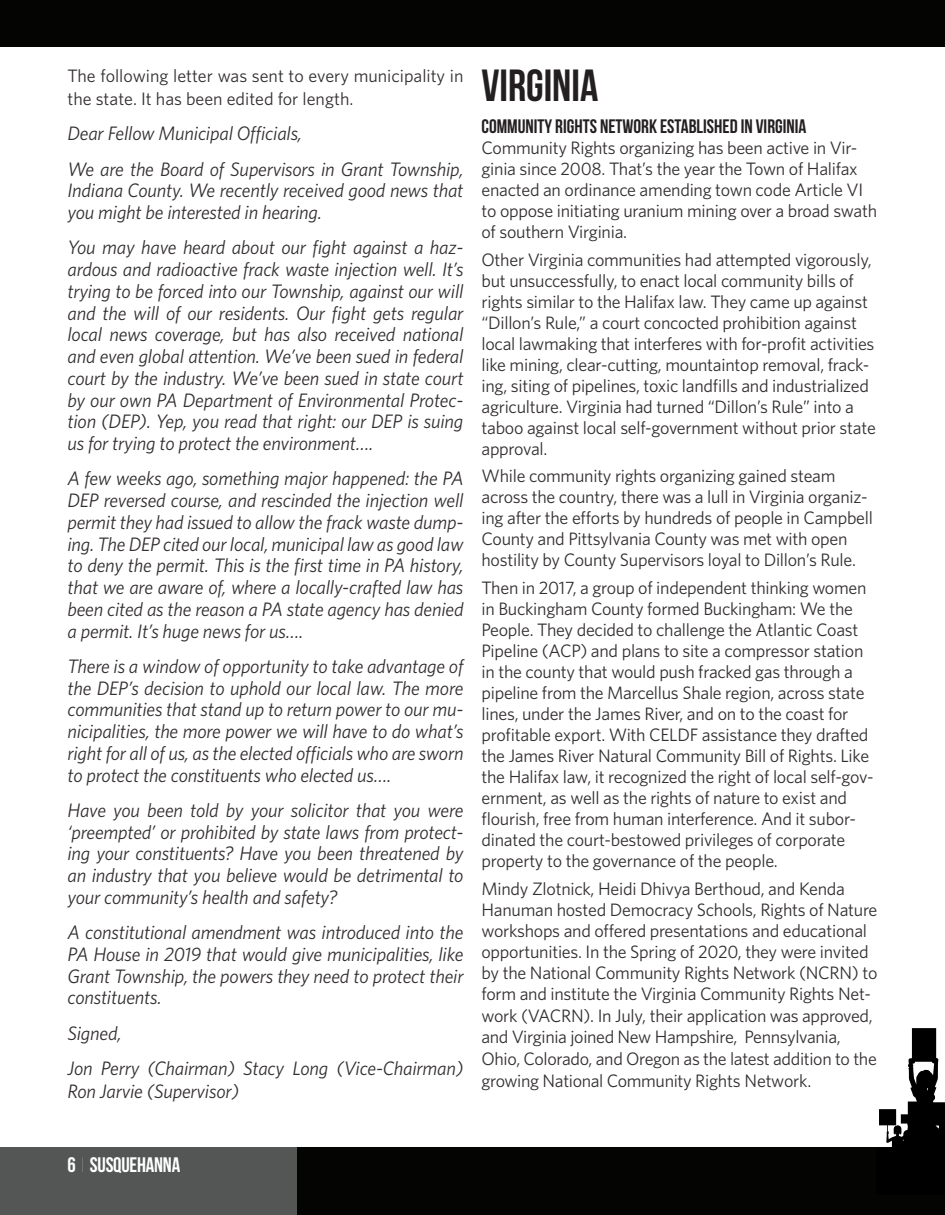
<style>
.page{position:relative;width:945px;height:1215px;background:#fff}
.page>*{position:absolute;margin:0;border:0;box-sizing:border-box;transform-origin:0 0}
.Title_2{font:700 45px "Bebas Neue";color:#231f20}
.t1{font:700 21px "Bebas Neue";letter-spacing:-.01em;color:#fff}
.t2{font:italic 19.5px/21.8px "Whitney";letter-spacing:-.01em;color:#332f30;text-align:justify}
.Title_2-2{font:700 19.5px "Bebas Neue";color:#231f20}
.Small_Caps{font:18px/21px "Whitney";letter-spacing:-.015em;color:#332f30}
.Title_2-3{font:18px/21px "Whitney";letter-spacing:-.015em;color:#332f30}
.s1{font-weight:100}
</style>
<div class="page">
<div style="left:0;top:1148px;width:945px;height:67px;background:#040503"></div>
<div style="left:0;top:1148px;width:297px;height:67px;background:#545555"></div>
<div style="left:0;top:0;width:945px;height:47px;background:#040503"></div>
<svg style="left:876px;top:1028px;width:69px;height:120px"></svg>
<p class="Small_Caps" style="left:68px;top:64px;width:398px;line-height:23.2px">The following letter was sent to every municipality in the state. It has been edited for length.</p>
<p class="t2" style="left:68px;top:122px;width:236px">Dear Fellow Municipal Officials,</p>
<p class="t2" style="left:68px;top:158px;width:398px">We are the Board of Supervisors in Grant Township, Indiana County. We recently received good news that you might be interested in hearing.</p>
<p class="t2" style="left:68px;top:236px;width:398px">You may have heard about our fight against a haz&shy;ardous and radioactive frack waste injection well. It’s trying to be forced into our Township, against our will and the will of our residents. Our fight gets regular local news coverage, but has also received national and even global attention. We’ve been sued in federal court by the industry. We’ve been sued in state court by our own PA Department of Environmental Protec&shy;tion (DEP). Yep, you read that right: our DEP is suing us for trying to protect the environment….</p>
<p class="t2" style="left:68px;top:467px;width:398px">A few weeks ago, something major happened: the PA DEP reversed course, and rescinded the injection well permit they had issued to allow the frack waste dump&shy;ing. The DEP cited our local, municipal law as good law to deny the permit. This is the first time in PA history, that we are aware of, where a locally-crafted law has been cited as the reason a PA state agency has denied a permit. It’s huge news for us….</p>
<p class="t2" style="left:68px;top:655px;width:398px">There is a window of opportunity to take advantage of the DEP’s decision to uphold our local law. The more communities that stand up to return power to our mu&shy;nicipalities, the more power we will have to do what’s right for all of us, as the elected officials who are sworn to protect the constituents who elected us….</p>
<p class="t2" style="left:68px;top:799px;width:398px">Have you been told by your solicitor that you were ‘preempted’ or prohibited by state laws from protect&shy;ing your constituents? Have you been threatened by an industry that you believe would be detrimental to your community’s health and safety?</p>
<p class="t2" style="left:68px;top:921px;width:398px">A constitutional amendment was introduced into the PA House in 2019 that would give municipalities, like Grant Township, the powers they need to protect their constituents.</p>
<p class="t2" style="left:68px;top:1022px;width:56px">Signed,</p>
<p class="t2" style="left:68px;top:1056px;width:398px;line-height:23.2px">Jon Perry (Chairman) Stacy Long (Vice-Chairman)<br>Ron Jarvie (Supervisor)</p>
<p class="Title_2" style="left:482px;top:61px;width:118px">VIRGINIA</p>
<p class="Title_2-2" style="left:482px;top:115px;width:326px">COMMUNITY RIGHTS NETWORK ESTABLISHED IN VIRGINIA</p>
<p class="Title_2-3" style="left:482px;top:137px;width:397px">Community Rights organizing has been active in Vir&shy;ginia since 2008. That’s the year the Town of Halifax enacted an ordinance amending town code Article VI to oppose initiating uranium mining over a broad swath of southern Virginia.</p>
<p class="Small_Caps" style="left:482px;top:248px;width:396px">Other Virginia communities had attempted vigorously, but unsuccessfully, to enact local community bills of rights similar to the Halifax law. They came up against “Dillon’s Rule,” a court concocted prohibition against local lawmaking that interferes with for-profit activities like mining, clear-cutting, mountaintop removal, frack&shy;ing, siting of pipelines, toxic landfills and industrialized agriculture. Virginia had turned “Dillon’s Rule” into a taboo against local self-government without prior state approval.</p>
<p class="Small_Caps" style="left:482px;top:465px;width:393px">While community rights organizing gained steam across the country, there was a lull in Virginia organiz&shy;ing after the efforts by hundreds of people in Campbell County and Pittsylvania County was met with open hostility by County Supervisors loyal to Dillon’s Rule.</p>
<p class="Small_Caps" style="left:482px;top:577px;width:394px">Then in 2017, a group of independent thinking women in Buckingham County formed Buckingham: We the People. They decided to challenge the Atlantic Coast Pipeline (ACP) and plans to site a compressor station in the county that would push fracked gas through a pipeline from the Marcellus Shale region, across state lines, under the James River, and on to the coast for profitable export. With CELDF assistance they drafted the James River Natural Community Bill of Rights. Like the Halifax law, it recognized the right of local self-gov&shy;ernment, as well as the rights of nature to exist and flourish, free from human interference. And it subor&shy;dinated the court-bestowed privileges of corporate property to the governance of the people.</p>
<p class="Small_Caps" style="left:482px;top:877px;width:397px">Mindy Zlotnick, Heidi Dhivya Berthoud, and Kenda Hanuman hosted Democracy Schools, Rights of Nature workshops and offered presentations and educational opportunities. In the Spring of 2020, they were invited by the National Community Rights Network (NCRN) to form and institute the Virginia Community Rights Net&shy;work (VACRN). In July, their application was approved, and Virginia joined New Hampshire, Pennsylvania, Ohio, Colorado, and Oregon as the latest addition to the growing National Community Rights Network.</p>
<p class="t1" style="left:68px;top:1153px;width:114px">6 <span class="s1">|</span> SUSQUEHANNA</p>
</div>
